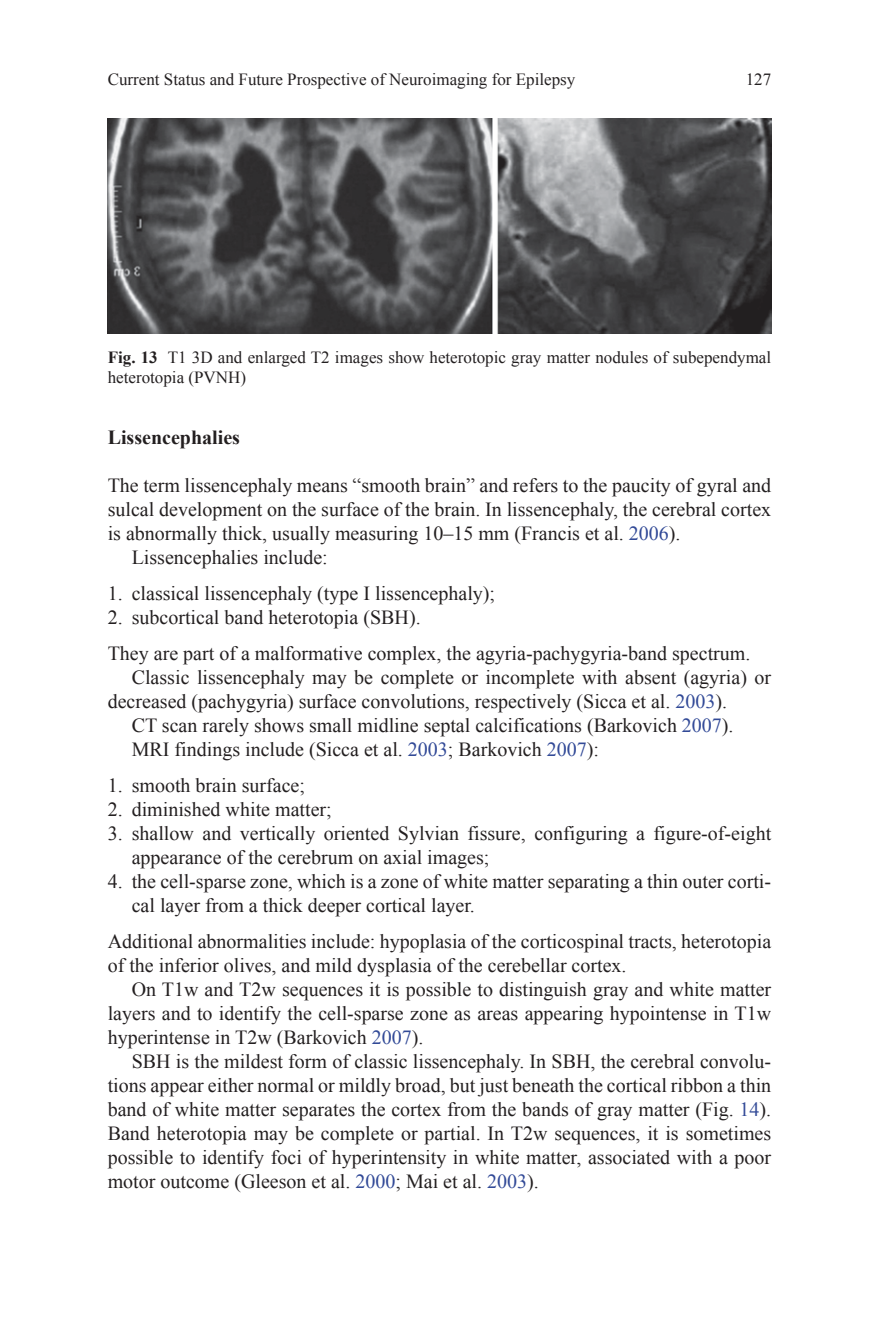
<style>
.page{position:relative;width:879px;height:1333px;background:#fff}
.page>*{position:absolute;margin:0;border:0;box-sizing:border-box;transform-origin:0 0}
.t1{font:20px/24px "Times New Roman";color:#231f20}
.t2{font:700 20px "Times New Roman";color:#231f20}
.t3{font:17px/20px "Times New Roman";color:#231f20}
.s1{font-weight:700}
.s2{color:#324a97}
</style>
<div class="page">
<img style="left:108px;top:118px;width:663px;height:216px">
<p class="t3" style="left:108px;top:69px;width:469px">Current Status and Future Prospective of Neuroimaging for Epilepsy</p>
<p class="t3" style="left:746px;top:69px;width:27px">127</p>
<p class="t3" style="left:108px;top:346px;width:665px"><span class="s1">Fig. 13</span> T1 3D and enlarged T2 images show heterotopic gray matter nodules of subependymal heterotopia (PVNH)</p>
<p class="t2" style="left:108px;top:423px;width:134px">Lissencephalies</p>
<p class="t1" style="left:108px;top:473px;width:665px">The term lissencephaly means “smooth brain” and refers to the paucity of gyral and</p>
<p class="t1" style="left:108px;top:497px;width:665px">sulcal development on the surface of the brain. In lissencephaly, the cerebral cortex</p>
<p class="t1" style="left:108px;top:521px;width:574px">is abnormally thick, usually measuring 10–15 mm (Francis et al. <span class="s2">2006</span>).</p>
<p class="t1" style="left:132px;top:545px;width:198px">Lissencephalies include:</p>
<p class="t1" style="left:108px;top:581px;width:389px">1. classical lissencephaly (type I lissencephaly);</p>
<p class="t1" style="left:108px;top:599px;width:644px;line-height:36px">2. subcortical band heterotopia (SBH).<br>They are part of a malformative complex, the agyria-pachygyria-band spectrum.</p>
<p class="t1" style="left:132px;top:665px;width:641px">Classic lissencephaly may be complete or incomplete with absent (agyria) or</p>
<p class="t1" style="left:108px;top:689px;width:621px">decreased (pachygyria) surface convolutions, respectively (Sicca et al. <span class="s2">2003</span>).</p>
<p class="t1" style="left:132px;top:713px;width:603px">CT scan rarely shows small midline septal calcifications (Barkovich <span class="s2">2007</span>).</p>
<p class="t1" style="left:132px;top:737px;width:469px">MRI findings include (Sicca et al. <span class="s2">2003</span>; Barkovich <span class="s2">2007</span>):</p>
<p class="t1" style="left:108px;top:773px;width:199px">1. smooth brain surface;</p>
<p class="t1" style="left:108px;top:797px;width:225px">2. diminished white matter;</p>
<p class="t1" style="left:132px;top:821px;width:641px;text-indent:-24px">3. shallow and vertically oriented Sylvian fissure, configuring a figure-of-eight appearance of the cerebrum on axial images;</p>
<p class="t1" style="left:132px;top:869px;width:641px;text-indent:-24px">4. the cell-sparse zone, which is a zone of white matter separating a thin outer corti&shy;cal layer from a thick deeper cortical layer.</p>
<p class="t1" style="left:108px;top:929px;width:665px">Additional abnormalities include: hypoplasia of the corticospinal tracts, heterotopia of the inferior olives, and mild dysplasia of the cerebellar cortex.</p>
<p class="t1" style="left:108px;top:977px;width:665px;text-align:justify;text-indent:24px">On T1w and T2w sequences it is possible to distinguish gray and white matter layers and to identify the cell-sparse zone as areas appearing hypointense in T1w hyperintense in T2w (Barkovich <span class="s2">2007</span>).</p>
<p class="t1" style="left:108px;top:1049px;width:665px;text-align:justify;text-indent:24px">SBH is the mildest form of classic lissencephaly. In SBH, the cerebral convolu&shy;tions appear either normal or mildly broad, but just beneath the cortical ribbon a thin band of white matter separates the cortex from the bands of gray matter (Fig. <span class="s2">14</span>).<br>Band heterotopia may be complete or partial. In T2w sequences, it is sometimes possible to identify foci of hyperintensity in white matter, associated with a poor motor outcome (Gleeson et al. <span class="s2">2000</span>; Mai et al. <span class="s2">2003</span>).</p>
</div>
